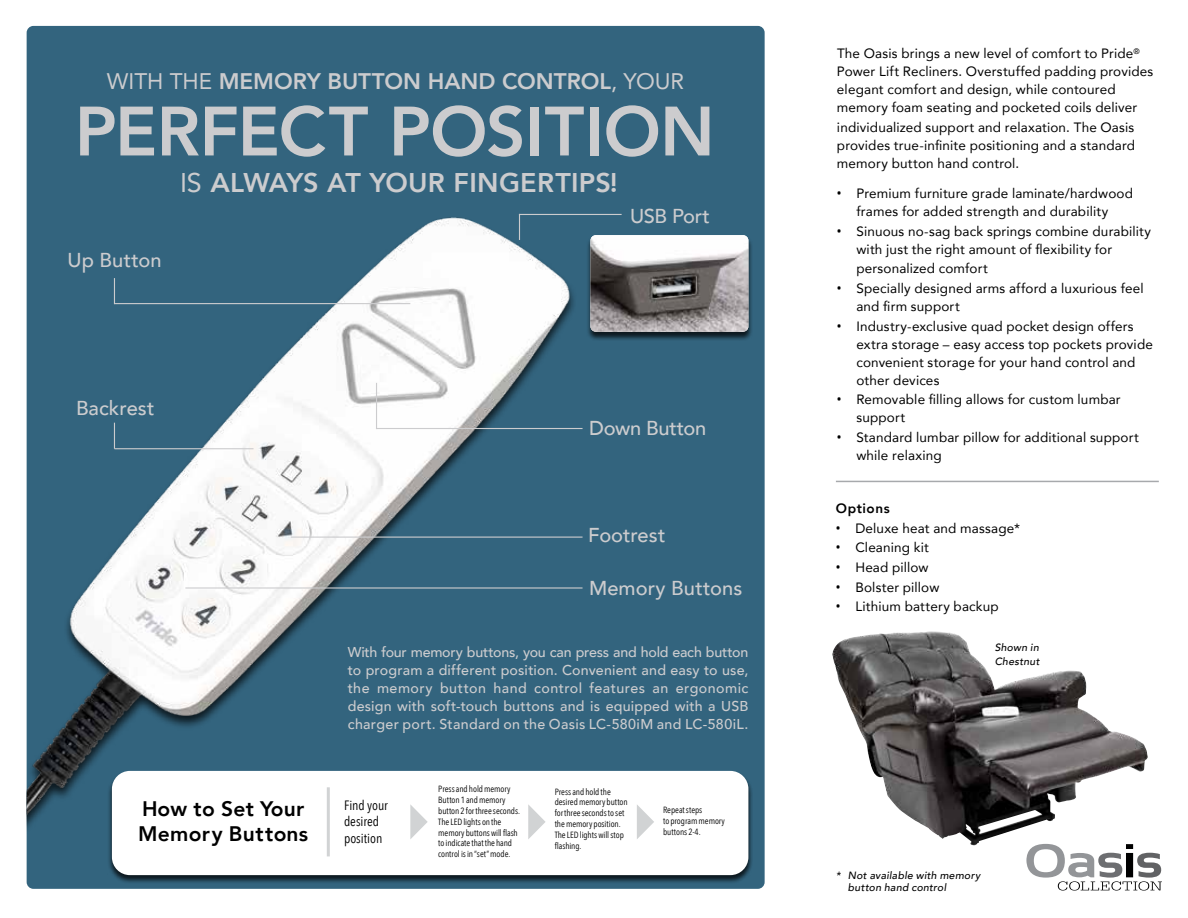
<style>
.page{position:relative;width:1188px;height:918px;background:#fff}
.page>*{position:absolute;margin:0;border:0;box-sizing:border-box;transform-origin:0 0}
.t1{font:800 69px "Avenir";letter-spacing:-.015em;color:#ccccce}
.t2{font:800 27px "Avenir";letter-spacing:.01em;color:#ccccce}
.t3{font:800 22.5px "Avenir";color:#ccccce}
.t4{font:800 21px/25.2px "Avenir";letter-spacing:.015em;color:#000}
.t5{font:500 20.1px "Avenir";color:#ccccce}
.t6{font:500 14.25px/18px "Avenir";letter-spacing:.02em;color:#ccccce;text-align:justify}
.t7{font:13.5px/18px "Avenir";letter-spacing:.01em;color:#000}
.t8{font:13.5px/16.2px "Avenir Next Condensed";color:#000}
.t9{font:800 13.5px "Avenir";letter-spacing:.04em;color:#000}
.t10{font:italic 500 10.5px/13.6px "Avenir";letter-spacing:.025em;color:#000}
.t11{font:9px/10.8px "Avenir Next Condensed";letter-spacing:-.005em;color:#000}
.s1{font-weight:400}
.s2{font-family:"Roboto";font-weight:500}
</style>
<div class="page">
<div style="left:27px;top:26px;width:738px;height:863px;background:#33647e;border-radius:7px"></div>
<img style="left:27px;top:213px;width:624px;height:676px">
<hr style="left:836px;top:481px;width:323px;height:1px;background:#a7a9ac">
<div style="left:586px;top:235px;width:167px;height:106px;background:#000;opacity:.75"></div>
<img style="left:590px;top:235px;width:158px;height:97px">
<hr style="left:519px;top:214px;width:103px;height:1px;background:#ccccce">
<hr style="left:376px;top:383px;width:1px;height:46px;background:#ccccce">
<hr style="left:376px;top:428px;width:207px;height:1px;background:#ccccce">
<hr style="left:114px;top:303px;width:296px;height:1px;background:#ccccce">
<hr style="left:114px;top:448px;width:140px;height:1px;background:#ccccce">
<hr style="left:291px;top:537px;width:292px;height:1px;background:#ccccce">
<hr style="left:185px;top:587px;width:398px;height:2px;background:#ccccce">
<div style="left:108px;top:771px;width:645px;height:113px;background:#000;opacity:.75"></div>
<div style="left:112px;top:771px;width:636px;height:104px;background:#fff;border-radius:18px"></div>
<hr style="left:327px;top:787px;width:3px;height:69px;background:#d1d3d4">
<svg style="left:410px;top:804px;width:18px;height:35px"></svg>
<svg style="left:528px;top:804px;width:18px;height:35px"></svg>
<svg style="left:637px;top:805px;width:17px;height:34px"></svg>
<img style="left:832px;top:632px;width:247px;height:214px">
<svg style="left:1026px;top:844px;width:136px;height:47px"></svg>
<svg style="left:114px;top:278px;width:1px;height:25px"></svg>
<svg style="left:114px;top:423px;width:1px;height:26px"></svg>
<svg style="left:519px;top:215px;width:1px;height:25px"></svg>
<h3 class="t3" style="left:107px;top:63px;width:579px"><span class="s1">WITH THE</span> MEMORY BUTTON HAND CONTROL<span class="s1">, YOUR</span></h3>
<h1 class="t1" style="left:75px;top:78px;width:642px">PERFECT POSITION</h1>
<h3 class="t5" style="left:68px;top:243px;width:96px">Up Button</h3>
<h2 class="t2" style="left:180px;top:162px;width:439px"><span class="s1">IS</span> ALWAYS AT YOUR FINGERTIPS!</h2>
<h3 class="t5" style="left:630px;top:198px;width:81px">USB Port</h3>
<h3 class="t5" style="left:76px;top:390px;width:80px">Backrest</h3>
<h3 class="t5" style="left:589px;top:410px;width:119px">Down Button</h3>
<h3 class="t5" style="left:588px;top:517px;width:79px">Footrest</h3>
<h3 class="t5" style="left:589px;top:571px;width:155px">Memory Buttons</h3>
<p class="t6" style="left:348px;top:643px;width:402px">With four memory buttons, you can press and hold each button to program a different position. Convenient and easy to use, the memory button hand control features an ergonomic design with soft-touch buttons and is equipped with a USB charger port. Standard on the Oasis LC-580iM and LC-580iL.</p>
<h3 class="t4" style="left:138px;top:796px;width:172px">How to Set Your<br>Memory Buttons</h3>
<p class="t8" style="left:344px;top:797px;width:45px">Find your desired position</p>
<p class="t11" style="left:438px;top:783px;width:83px">Press and hold memory<br>Button 1 and memory button 2 for three seconds.<br>The LED lights on the memory buttons will flash to indicate that the hand control is in “set” mode.</p>
<p class="t11" style="left:555px;top:786px;width:74px">Press and hold the desired memory button for three seconds to set the memory position.<br>The LED lights will stop flashing.</p>
<p class="t11" style="left:663px;top:804px;width:63px">Repeat steps<br>to program memory buttons 2-4.</p>
<p class="t7" style="left:837px;top:44px;width:318px">The Oasis brings a new level of comfort to Pride<sup>® </sup>Power Lift Recliners. Overstuffed padding provides elegant comfort and design, while contoured memory foam seating and pocketed coils deliver</p>
<p class="t7" style="left:837px;top:118px;width:300px;text-align:justify">individualized support and relaxation. The Oasis provides true-infinite positioning and a standard memory button hand control.</p>
<p class="t7" style="left:837px;top:184px;width:298px;text-align:center"><span class="s2">•</span> Premium furniture grade laminate/hardwood frames for added strength and durability</p>
<p class="t7" style="left:856px;top:222px;width:296px;text-indent:-19px"><span class="s2">•</span> Sinuous no-sag back springs combine durability with just the right amount of flexibility for</p>
<p class="t7" style="left:856px;top:259px;width:133px">personalized comfort</p>
<p class="t7" style="left:856px;top:279px;width:289px;text-indent:-19px"><span class="s2">•</span> Specially designed arms afford a luxurious feel and firm support</p>
<p class="t7" style="left:856px;top:317px;width:298px;text-indent:-19px"><span class="s2">•</span> Industry-exclusive quad pocket design offers extra storage – easy access top pockets provide convenient storage for your hand control and other devices</p>
<p class="t7" style="left:856px;top:390px;width:266px;text-indent:-19px"><span class="s2">•</span> Removable filling allows for custom lumbar support</p>
<p class="t7" style="left:856px;top:428px;width:284px;text-indent:-19px"><span class="s2">•</span> Standard lumbar pillow for additional support while relaxing</p>
<p class="t9" style="left:836px;top:498px;width:55px">Options</p>
<p class="t7" style="left:836px;top:518px;width:186px"><span class="s2">•</span> Deluxe heat and massage*</p>
<p class="t7" style="left:836px;top:538px;width:95px"><span class="s2">•</span> Cleaning kit</p>
<p class="t7" style="left:836px;top:558px;width:94px"><span class="s2">•</span> Head pillow</p>
<p class="t7" style="left:836px;top:577px;width:105px"><span class="s2">•</span> Bolster pillow</p>
<p class="t7" style="left:836px;top:597px;width:164px"><span class="s2">•</span> Lithium battery backup</p>
<p class="t10" style="left:995px;top:641px;width:46px">Shown in<br>Chestnut</p>
<p class="t10" style="left:848px;top:869px;width:134px;line-height:12px;text-indent:-12px">* Not available with memory button hand control</p>
</div>
